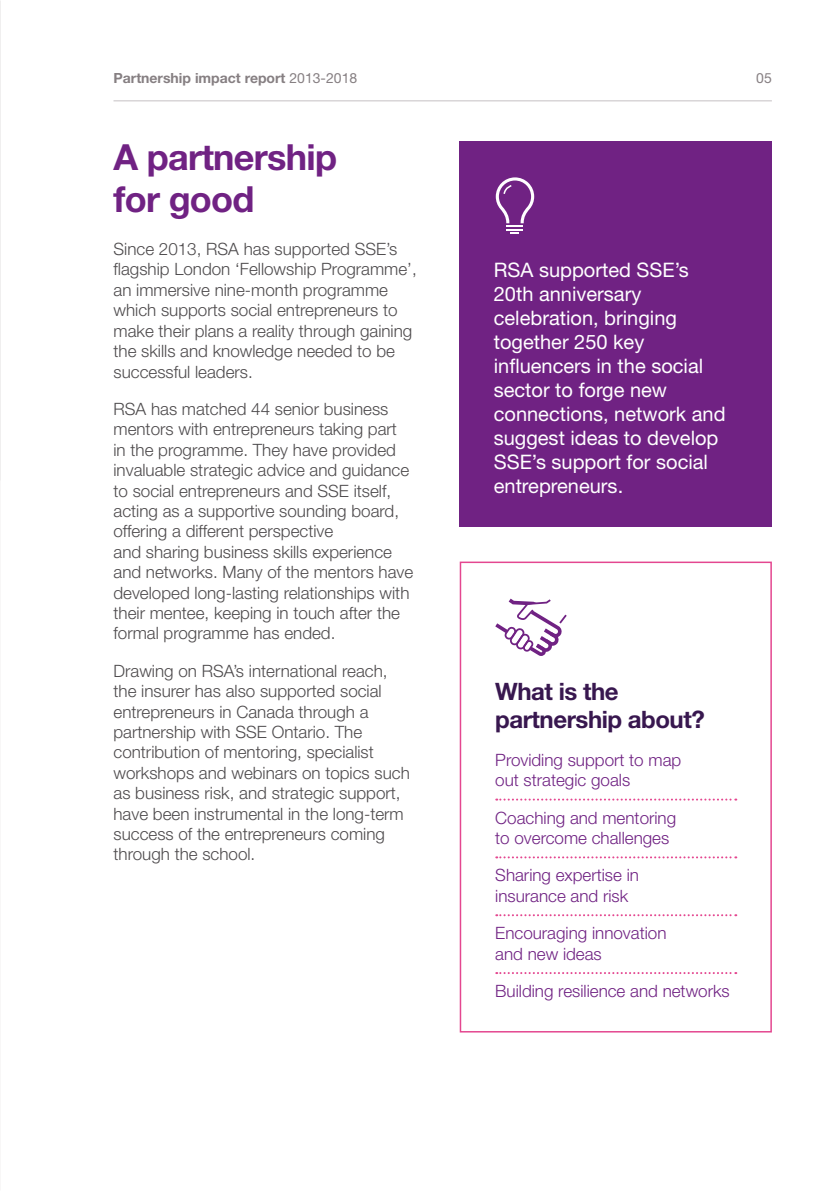
<style>
.page{position:relative;width:840px;height:1191px;background:#fff}
.page>*{position:absolute;margin:0;border:0;box-sizing:border-box;transform-origin:0 0}
.t1{font:700 36px/42px "Helvetica Neue";letter-spacing:-.02em;color:#702283}
.t2{font:700 24px/28px "Helvetica Neue";letter-spacing:-.02em;color:#38174f}
.t3{font:20px/24px "Helvetica Neue";color:#fff}
.t4{font:300 17px/20.4px "Helvetica Neue";color:#4e4b4d}
.t5{font:300 17px/20.4px "Helvetica Neue";color:#702283}
.t6{font:700 14px "Helvetica Neue";color:#867f82}
.t7{font:14px "Helvetica Neue";color:#867f82}
.s1{font-weight:400}
</style>
<div class="page">
<svg style="left:496px;top:798px;width:240px;height:2px"></svg>
<svg style="left:496px;top:856px;width:240px;height:2px"></svg>
<svg style="left:496px;top:914px;width:240px;height:2px"></svg>
<svg style="left:496px;top:972px;width:240px;height:2px"></svg>
<svg style="left:495px;top:598px;width:71px;height:58px"></svg>
<div style="left:459px;top:561px;width:312px;height:471px;border:2px solid #e44790"></div>
<div style="left:459px;top:142px;width:312px;height:385px;background:#702283"></div>
<hr style="left:113px;top:100px;width:658px;height:1px;background:#c5c0c3">
<svg style="left:495px;top:177px;width:39px;height:57px"></svg>
<p class="t6" style="left:113px;top:69px;width:245px">Partnership impact report <span class="s1">2013-2018</span></p>
<p class="t7" style="left:755px;top:70px;width:17px">05</p>
<h1 class="t1" style="left:113px;top:135px;width:225px">A partnership for good</h1>
<p class="t4" style="left:113px;top:238px;width:304px">Since 2013, RSA has supported SSE’s flagship London ‘Fellowship Programme’, an immersive nine-month programme which supports social entrepreneurs to make their plans a reality through gaining the skills and knowledge needed to be successful leaders.</p>
<p class="t4" style="left:113px;top:398px;width:301px">RSA has matched 44 senior business mentors with entrepreneurs taking part in the programme. They have provided invaluable strategic advice and guidance to social entrepreneurs and SSE itself, acting as a supportive sounding board, offering a different perspective<br>and sharing business skills experience and networks. Many of the mentors have developed long-lasting relationships with their mentee, keeping in touch after the formal programme has ended.</p>
<p class="t4" style="left:113px;top:660px;width:297px">Drawing on RSA’s international reach, the insurer has also supported social entrepreneurs in Canada through a partnership with SSE Ontario. The contribution of mentoring, specialist workshops and webinars on topics such as business risk, and strategic support, have been instrumental in the long-term success of the entrepreneurs coming through the school.</p>
<p class="t3" style="left:493px;top:257px;width:233px">RSA supported SSE’s<br>20th anniversary celebration, bringing together 250 key influencers in the social sector to forge new connections, network and suggest ideas to develop<br>SSE’s support for social entrepreneurs.</p>
<h2 class="t2" style="left:495px;top:677px;width:211px">What is the partnership about?</h2>
<p class="t5" style="left:495px;top:749px;width:187px">Providing support to map out strategic goals</p>
<p class="t5" style="left:495px;top:807px;width:182px">Coaching and mentoring to overcome challenges</p>
<p class="t5" style="left:495px;top:864px;width:145px">Sharing expertise in insurance and risk</p>
<p class="t5" style="left:495px;top:922px;width:173px">Encouraging innovation and new ideas</p>
<p class="t5" style="left:495px;top:980px;width:236px">Building resilience and networks</p>
</div>
